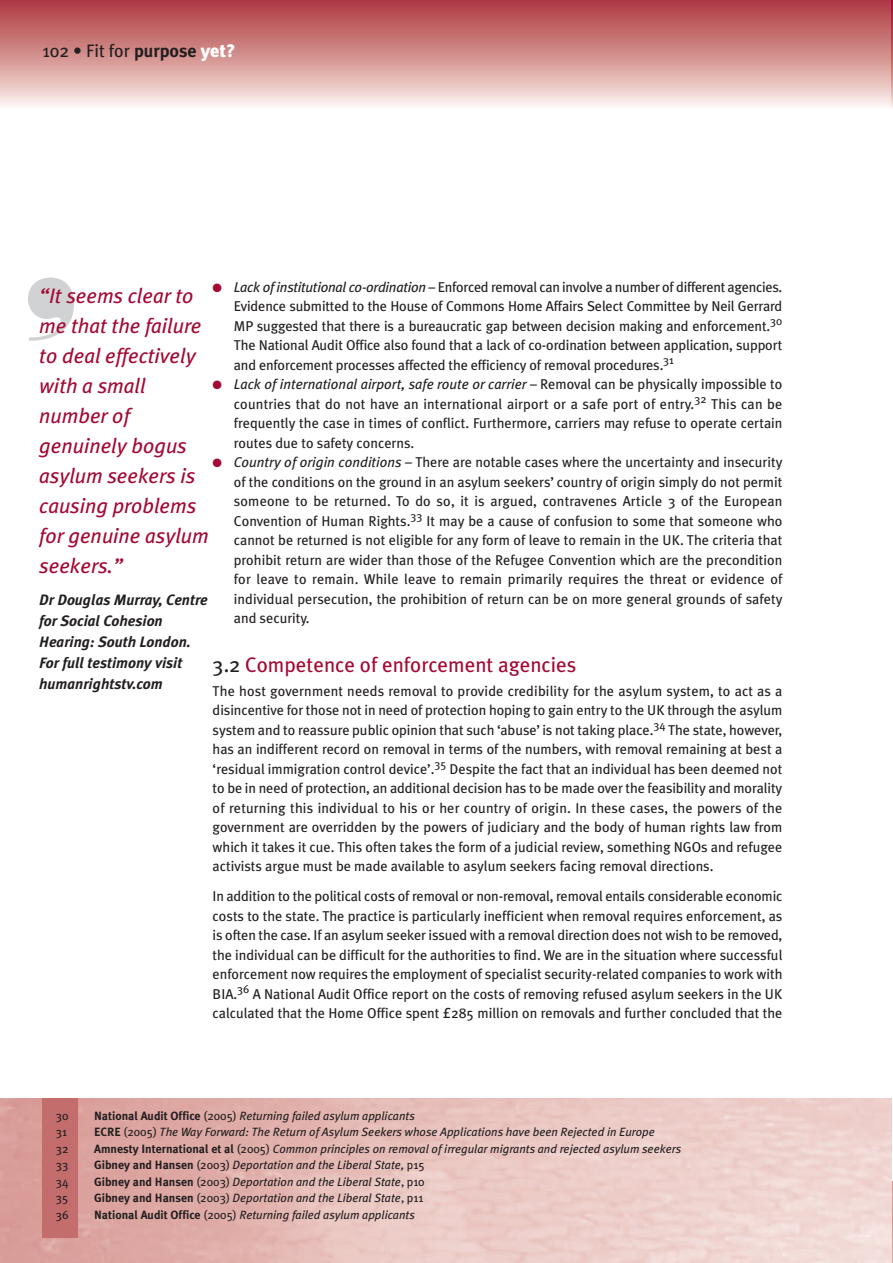
<style>
.page{position:relative;width:893px;height:1263px;background:#fff}
.page>*{position:absolute;margin:0;border:0;box-sizing:border-box;transform-origin:0 0}
.t1{font:italic 21px/30px "Meta Plus";color:#a30a34}
.t2{font:21px "Meta Plus";color:#a30a34}
.t3{font:18px "Meta Plus";color:#231f20}
.t4{font:italic 700 15px/21px "Meta Plus";color:#231f20}
.t5{font:14.25px/19.5px "Meta Plus";color:#231f20;text-align:justify}
.t6{font:italic 12px "Meta Plus";color:#231f20}
.t7{font:12px "Meta Plus";color:#231f20}
.s1{font-weight:700}
.s2{font-weight:900;color:#fff}
.s3{color:#a30a34}
.s4{font-style:italic}
.s5{color:#231f20}
.s6{font-weight:700;font-style:normal}
.s7{font-style:normal}
</style>
<div class="page">
<img style="left:0;top:0;width:893px;height:108px">
<img style="left:891px;top:1181px;width:2px;height:82px">
<div style="left:42px;top:1098px;width:36px;height:140px;background:#c46d6d"></div>
<p class="t3" style="left:43px;top:40px;width:195px">102 • Fit for <span class="s1">purpose</span> <span class="s2">yet?</span></p>
<p class="t5" style="left:234px;top:277px;width:550px;text-indent:-21px"><span class="s3">●</span> <span class="s4">Lack of institutional co-ordination</span> – Enforced removal can involve a number of different agencies.<br>Evidence submitted to the House of Commons Home Affairs Select Committee by Neil Gerrard MP suggested that there is a bureaucratic gap between decision making and enforcement.<sup>30<br></sup>The National Audit Office also found that a lack of co-ordination between application, support and enforcement processes affected the efficiency of removal procedures.<sup>31</sup></p>
<p class="t5" style="left:234px;top:375px;width:550px;text-indent:-21px"><span class="s3">●</span> <span class="s4">Lack of international airport, safe route or carrier</span> – Removal can be physically impossible to countries that do not have an international airport or a safe port of entry.<sup>32</sup> This can be frequently the case in times of conflict. Furthermore, carriers may refuse to operate certain routes due to safety concerns.</p>
<p class="t5" style="left:234px;top:453px;width:550px;text-indent:-21px"><span class="s3">●</span> <span class="s4">Country of origin conditions</span> – There are notable cases where the uncertainty and insecurity of the conditions on the ground in an asylum seekers’ country of origin simply do not permit someone to be returned. To do so, it is argued, contravenes Article 3 of the European Convention of Human Rights.<sup>33</sup> It may be a cause of confusion to some that someone who cannot be returned is not eligible for any form of leave to remain in the UK. The criteria that prohibit return are wider than those of the Refugee Convention which are the precondition for leave to remain. While leave to remain primarily requires the threat or evidence of individual persecution, the prohibition of return can be on more general grounds of safety and security.</p>
<h1 class="t2" style="left:213px;top:652px;width:365px"><span class="s5">3.2</span> Competence of enforcement agencies</h1>
<p class="t5" style="left:213px;top:681px;width:571px">The host government needs removal to provide credibility for the asylum system, to act as a disincentive for those not in need of protection hoping to gain entry to the UK through the asylum system and to reassure public opinion that such ‘abuse’ is not taking place.<sup>34</sup> The state, however, has an indifferent record on removal in terms of the numbers, with removal remaining at best a ‘residual immigration control device’.<sup>35</sup> Despite the fact that an individual has been deemed not to be in need of protection, an additional decision has to be made over the feasibility and morality of returning this individual to his or her country of origin. In these cases, the powers of the government are overridden by the powers of judiciary and the body of human rights law from which it takes it cue. This often takes the form of a judicial review, something NGOs and refugee activists argue must be made available to asylum seekers facing removal directions.</p>
<p class="t5" style="left:213px;top:887px;width:571px">In addition to the political costs of removal or non-removal, removal entails considerable economic costs to the state. The practice is particularly inefficient when removal requires enforcement, as is often the case. If an asylum seeker issued with a removal direction does not wish to be removed, the individual can be difficult for the authorities to find. We are in the situation where successful enforcement now requires the employment of specialist security-related companies to work with BIA.<sup>36</sup> A National Audit Office report on the costs of removing refused asylum seekers in the UK calculated that the Home Office spent £285 million on removals and further concluded that the</p>
<h1 class="t1" style="left:39px;top:281px;width:171px">“It seems clear to me that the failure to deal effectively with a small number of genuinely bogus asylum seekers is causing problems for genuine asylum seekers.”</h1>
<p class="t4" style="left:39px;top:589px;width:170px">Dr Douglas Murray, Centre for Social Cohesion<br>Hearing: South London.<br>For full testimony visit humanrightstv.com</p>
<p class="t7" style="left:56px;top:1109px;width:14px">30</p>
<p class="t6" style="left:94px;top:1109px;width:322px"><span class="s6">National Audit Office</span> <span class="s7">(2005)</span> Returning failed asylum applicants</p>
<p class="t7" style="left:56px;top:1125px;width:13px">31</p>
<p class="t6" style="left:94px;top:1125px;width:562px"><span class="s6">ECRE</span> <span class="s7">(2005)</span> The Way Forward: The Return of Asylum Seekers whose Applications have been Rejected in Europe</p>
<p class="t7" style="left:56px;top:1142px;width:14px">32</p>
<p class="t6" style="left:94px;top:1142px;width:589px"><span class="s6">Amnesty International et al</span> <span class="s7">(2005)</span> Common principles on removal of irregular migrants and rejected asylum seekers</p>
<p class="t7" style="left:56px;top:1158px;width:14px">33</p>
<p class="t6" style="left:94px;top:1158px;width:332px"><span class="s6">Gibney and Hansen</span> <span class="s7">(2003)</span> Deportation and the Liberal State, <span class="s7">p15</span></p>
<p class="t7" style="left:56px;top:1175px;width:14px">34</p>
<p class="t6" style="left:94px;top:1175px;width:332px"><span class="s6">Gibney and Hansen</span> <span class="s7">(2003)</span> Deportation and the Liberal State<span class="s7">, p10</span></p>
<p class="t7" style="left:56px;top:1191px;width:14px">35</p>
<p class="t6" style="left:94px;top:1191px;width:331px"><span class="s6">Gibney and Hansen</span> <span class="s7">(2003)</span> Deportation and the Liberal State<span class="s7">, p11</span></p>
<p class="t7" style="left:56px;top:1208px;width:14px">36</p>
<p class="t6" style="left:94px;top:1208px;width:322px"><span class="s6">National Audit Office</span> <span class="s7">(2005)</span> Returning failed asylum applicants</p>
</div>
